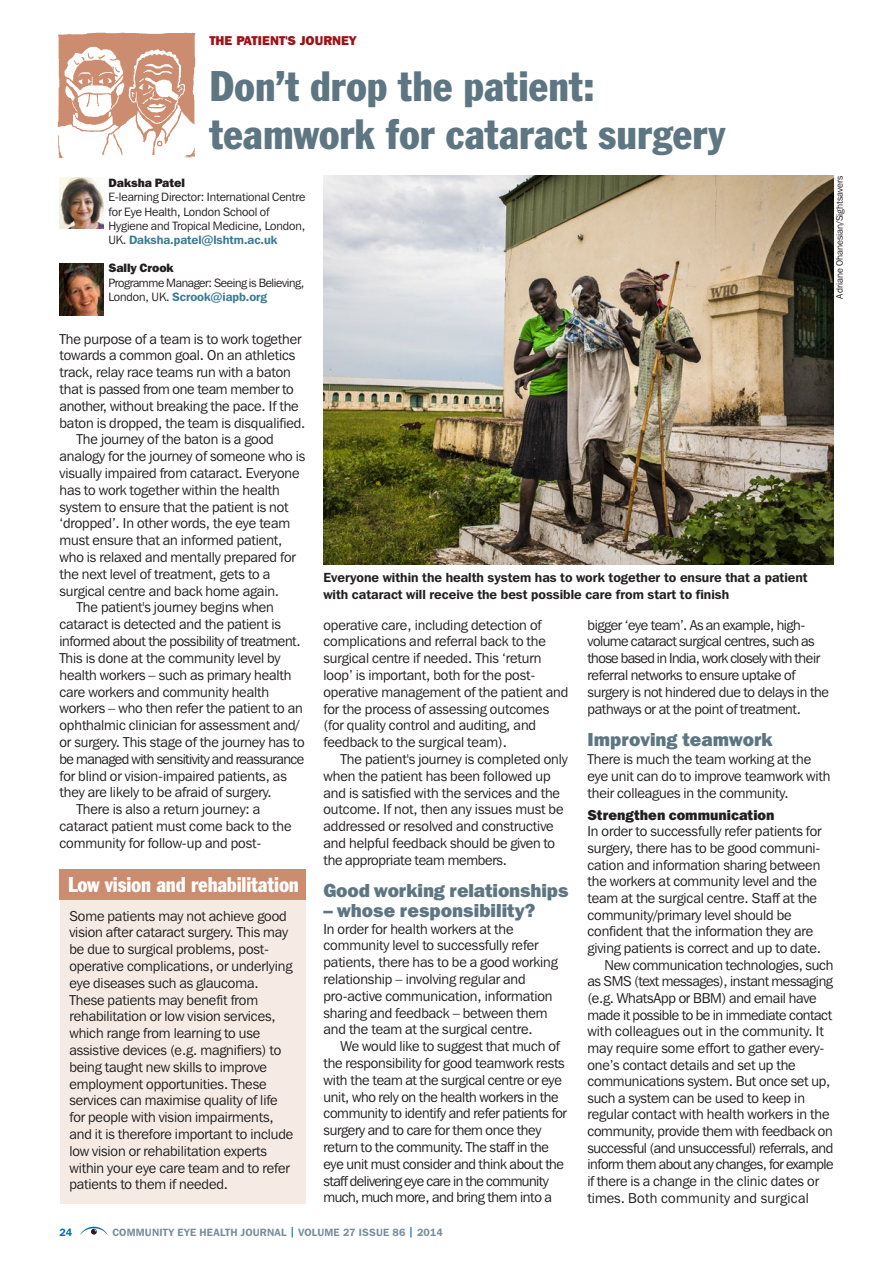
<style>
.page{position:relative;width:893px;height:1263px;background:#fff}
.page>*{position:absolute;margin:0;border:0;box-sizing:border-box;transform-origin:0 0}
.t1{font:condensed 42px/48px "Franklin Gothic BT";color:#5d7682}
.t2{font:condensed 21px "Franklin Gothic BT";letter-spacing:-.01em;color:#fff}
.t3{font:800 18.75px "Franklin Gothic IT Cby BT";color:#5d7682}
.t4{font:14.25px/16.8px "Franklin Gothic IT Cby BT";letter-spacing:-.005em;color:#231f20}
.t5{font:14.25px "Franklin Gothic IT Cby BT";letter-spacing:-.025em;color:#231f20}
.t6{font:14.25px "Franklin Gothic IT Cby BT";letter-spacing:-.035em;color:#231f20}
.t7{font:14.25px "Franklin Gothic IT Cby BT";letter-spacing:.02em;color:#231f20}
.t8{font:800 14.25px "Franklin Gothic IT Cby BT";color:#231f20}
.t9{font:600 13.2px/16.8px "Franklin Gothic IT Cby BT";color:#231f20}
.t10{font:800 12.75px "Franklin Gothic IT Cby BT";color:#9c1418}
.t11{font:12px/14.4px "Franklin Gothic IT Cby BT";letter-spacing:-.005em;color:#231f20}
.t12{font:12px/14.4px "Franklin Gothic IT Cby BT";letter-spacing:-.03em;color:#231f20}
.t13{font:800 12px "Franklin Gothic IT Cby BT";letter-spacing:-.005em;color:#231f20}
.t14{font:600 10.5px "Franklin Gothic IT Cby BT";letter-spacing:.02em;color:#778e9a}
.t15{font:600 10.5px "Franklin Gothic IT Cby BT";color:#006cb7}
.t16{font:9.3px "Franklin Gothic IT Cby BT";color:#231f20}
.s1{font-weight:600;color:#3c7b93}
.s2{color:#006cb7}
</style>
<div class="page">
<svg style="left:80px;top:1227px;width:28px;height:8px"></svg>
<img style="left:57px;top:32px;width:139px;height:127px">
<img style="left:60px;top:177px;width:44px;height:52px">
<img style="left:60px;top:264px;width:44px;height:51px">
<img style="left:323px;top:176px;width:510px;height:389px">
<div style="left:60px;top:900px;width:246px;height:304px;background:#f6ebe4"></div>
<div style="left:60px;top:870px;width:246px;height:30px;background:#cc8c6f"></div>
<p class="t10" style="left:209px;top:32px;width:148px">THE PATIENT'S JOURNEY</p>
<h1 class="t1" style="left:209px;top:61px;width:517px">Don’t drop the patient: teamwork for cataract surgery</h1>
<p class="t13" style="left:108px;top:175px;width:78px">Daksha Patel</p>
<p class="t11" style="left:108px;top:190px;width:199px">E-learning Director: International Centre for Eye Health, London School of Hygiene and Tropical Medicine, London, UK. <span class="s1">Daksha.patel@lshtm.ac.uk</span></p>
<p class="t13" style="left:108px;top:260px;width:67px">Sally Crook</p>
<p class="t12" style="left:108px;top:275px;width:197px">Programme Manager: Seeing is Believing,<br>London, UK. <span class="s1">Scrook@iapb.org</span></p>
<p class="t16" style="left:834px;top:299px;width:124px;rotate:-90deg">Adriane Ohanesian/Sightsavers</p>
<p class="t4" style="left:60px;top:330px;width:244px">The purpose of a team is to work together</p>
<p class="t4" style="left:60px;top:347px;width:237px">towards a common goal. On an athletics</p>
<p class="t4" style="left:60px;top:364px;width:233px">track, relay race teams run with a baton</p>
<p class="t4" style="left:60px;top:380px;width:236px">that is passed from one team member to</p>
<p class="t4" style="left:60px;top:397px;width:241px">another, without breaking the pace. If the</p>
<p class="t4" style="left:60px;top:414px;width:247px">baton is dropped, the team is disqualified.</p>
<p class="t4" style="left:77px;top:431px;width:199px">The journey of the baton is a good</p>
<p class="t4" style="left:60px;top:448px;width:247px">analogy for the journey of someone who is</p>
<p class="t4" style="left:60px;top:464px;width:241px">visually impaired from cataract. Everyone</p>
<p class="t4" style="left:60px;top:481px;width:222px">has to work together within the health</p>
<p class="t4" style="left:60px;top:498px;width:231px">system to ensure that the patient is not</p>
<p class="t4" style="left:60px;top:515px;width:232px">‘dropped’. In other words, the eye team</p>
<p class="t4" style="left:60px;top:532px;width:224px">must ensure that an informed patient,</p>
<p class="t4" style="left:60px;top:548px;width:238px">who is relaxed and mentally prepared for</p>
<p class="t4" style="left:60px;top:565px;width:212px">the next level of treatment, gets to a</p>
<p class="t4" style="left:60px;top:582px;width:221px">surgical centre and back home again.</p>
<p class="t4" style="left:77px;top:599px;width:199px">The patient's journey begins when</p>
<p class="t4" style="left:60px;top:616px;width:223px">cataract is detected and the patient is</p>
<p class="t5" style="left:60px;top:632px;width:243px">informed about the possibility of treatment.</p>
<p class="t4" style="left:60px;top:649px;width:223px">This is done at the community level by</p>
<p class="t4" style="left:60px;top:666px;width:233px">health workers – such as primary health</p>
<p class="t4" style="left:60px;top:683px;width:211px">care workers and community health</p>
<p class="t4" style="left:60px;top:700px;width:245px">workers – who then refer the patient to an</p>
<p class="t4" style="left:60px;top:716px;width:241px">ophthalmic clinician for assessment and/</p>
<p class="t4" style="left:60px;top:733px;width:247px">or surgery. This stage of the journey has to</p>
<p class="t6" style="left:60px;top:750px;width:246px">be managed with sensitivity and reassurance</p>
<p class="t4" style="left:60px;top:767px;width:229px">for blind or vision-impaired patients, as</p>
<p class="t4" style="left:60px;top:784px;width:214px">they are likely to be afraid of surgery.</p>
<p class="t4" style="left:77px;top:800px;width:185px">There is also a return journey: a</p>
<p class="t4" style="left:60px;top:817px;width:233px">cataract patient must come back to the</p>
<p class="t4" style="left:60px;top:834px;width:203px">community for follow-up and post-</p>
<h2 class="t2" style="left:68px;top:871px;width:232px">Low vision and rehabilitation</h2>
<p class="t4" style="left:69px;top:907px;width:225px">Some patients may not achieve good vision after cataract surgery. This may be due to surgical problems, post&shy;operative complications, or underlying eye diseases such as glaucoma.<br>These patients may benefit from rehabilitation or low vision services, which range from learning to use assistive devices (e.g. magnifiers) to being taught new skills to improve employment opportunities. These services can maximise quality of life for people with vision impairments, and it is therefore important to include low vision or rehabilitation experts within your eye care team and to refer patients to them if needed.</p>
<p class="t9" style="left:323px;top:568px;width:486px">Everyone within the health system has to work together to ensure that a patient with cataract will receive the best possible care from start to finish</p>
<p class="t4" style="left:323px;top:616px;width:246px">operative care, including detection of complications and referral back to the surgical centre if needed. This ‘return loop’ is important, both for the post&shy;operative management of the patient and for the process of assessing outcomes (for quality control and auditing, and feedback to the surgical team).</p>
<p class="t4" style="left:323px;top:750px;width:246px;text-indent:17px">The patient's journey is completed only when the patient has been followed up and is satisfied with the services and the outcome. If not, then any issues must be addressed or resolved and constructive and helpful feedback should be given to the appropriate team members.</p>
<h3 class="t3" style="left:323px;top:878px;width:247px">Good working relationships</h3>
<h3 class="t3" style="left:323px;top:898px;width:213px">– whose responsibility?</h3>
<p class="t4" style="left:323px;top:920px;width:236px">In order for health workers at the community level to successfully refer patients, there has to be a good working relationship – involving regular and pro-active communication, information sharing and feedback – between them and the team at the surgical centre.</p>
<p class="t4" style="left:323px;top:1037px;width:245px;text-indent:17px">We would like to suggest that much of the responsibility for good teamwork rests with the team at the surgical centre or eye unit, who rely on the health workers in the community to identify and refer patients for surgery and to care for them once they return to the community. The staff in the eye unit must consider and think about the staff delivering eye care in the community much, much more, and bring them into a</p>
<p class="t4" style="left:587px;top:616px;width:243px">bigger ‘eye team’. As an example, high&shy;volume cataract surgical centres, such as those based in India, work closely with their referral networks to ensure uptake of surgery is not hindered due to delays in the pathways or at the point of treatment.</p>
<h3 class="t3" style="left:587px;top:727px;width:187px">Improving teamwork</h3>
<p class="t4" style="left:587px;top:750px;width:244px">There is much the team working at the eye unit can do to improve teamwork with their colleagues in the community.</p>
<p class="t8" style="left:587px;top:806px;width:189px">Strengthen communication</p>
<p class="t4" style="left:587px;top:823px;width:236px">In order to successfully refer patients for</p>
<p class="t4" style="left:587px;top:839px;width:235px">surgery, there has to be good communi-</p>
<p class="t4" style="left:587px;top:856px;width:234px">cation and information sharing between</p>
<p class="t4" style="left:587px;top:873px;width:231px">the workers at community level and the</p>
<p class="t4" style="left:587px;top:889px;width:231px">team at the surgical centre. Staff at the</p>
<p class="t4" style="left:587px;top:906px;width:206px">community/primary level should be</p>
<p class="t4" style="left:587px;top:923px;width:227px">confident that the information they are</p>
<p class="t4" style="left:587px;top:939px;width:235px">giving patients is correct and up to date.</p>
<p class="t4" style="left:604px;top:956px;width:230px">New communication technologies, such</p>
<p class="t5" style="left:587px;top:972px;width:247px">as SMS (text messages), instant messaging</p>
<p class="t4" style="left:587px;top:989px;width:231px">(e.g. WhatsApp or BBM) and email have</p>
<p class="t5" style="left:587px;top:1006px;width:246px">made it possible to be in immediate contact</p>
<p class="t4" style="left:587px;top:1022px;width:238px">with colleagues out in the community. It</p>
<p class="t4" style="left:587px;top:1039px;width:238px">may require some effort to gather every-</p>
<p class="t4" style="left:587px;top:1056px;width:210px">one’s contact details and set up the</p>
<p class="t4" style="left:587px;top:1072px;width:244px">communications system. But once set up,</p>
<p class="t4" style="left:587px;top:1089px;width:219px">such a system can be used to keep in</p>
<p class="t4" style="left:587px;top:1106px;width:244px">regular contact with health workers in the</p>
<p class="t4" style="left:587px;top:1122px;width:247px">community, provide them with feedback on</p>
<p class="t5" style="left:587px;top:1139px;width:247px">successful (and unsuccessful) referrals, and</p>
<p class="t6" style="left:587px;top:1155px;width:247px">inform them about any changes, for example</p>
<p class="t4" style="left:587px;top:1172px;width:233px">if there is a change in the clinic dates or</p>
<p class="t7" style="left:587px;top:1189px;width:223px">times. Both community and surgical</p>
<p class="t15" style="left:60px;top:1225px;width:14px">24</p>
<p class="t14" style="left:112px;top:1225px;width:332px">COMMUNITY EYE HEALTH JOURNAL <span class="s2">|</span> VOLUME 27 ISSUE 86 <span class="s2">|</span> 2014</p>
</div>
